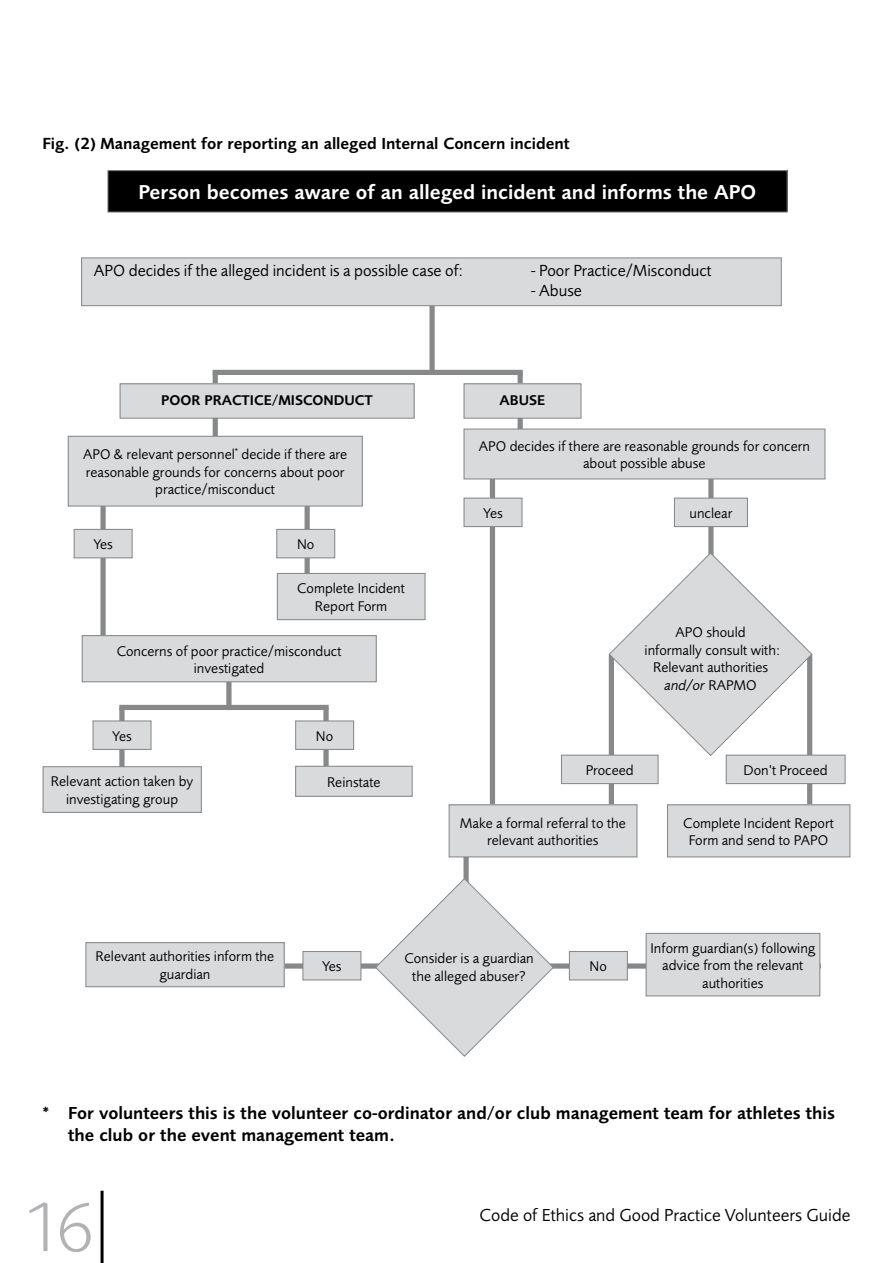
<style>
.page{position:relative;width:893px;height:1263px;background:#fff}
.page>*{position:absolute;margin:0;border:0;box-sizing:border-box;transform-origin:0 0}
.t1{font:300 72px "Foundry Sans";color:#b1b2b4}
.t2{font:600 20.7px "Foundry Sans";color:#fff}
.t3{font:600 18px/21.6px "Foundry Sans";color:#000}
.t4{font:18px "Foundry Sans";color:#000}
.t5{font:16.8px "Foundry Sans";color:#000}
.t6{font:600 16.8px "Foundry Sans";color:#000}
.t7{font:14.7px/17.4px "Foundry Sans";color:#000;text-align:center}
.t8{font:600 14.7px "Foundry Sans";color:#000}
.s1{font-style:italic}
</style>
<div class="page">
<hr style="left:101px;top:1191px;width:3px;height:72px;background:#000">
<div style="left:807px;top:654px;width:5px;height:179px;background:#878889"></div>
<div style="left:726px;top:755px;width:119px;height:29px;background:#d9dadb"></div>
<div style="left:726px;top:755px;width:120px;height:29px;border:1px solid #878889"></div>
<div style="left:429px;top:281px;width:6px;height:91px;background:#878889"></div>
<div style="left:518px;top:372px;width:5px;height:97px;background:#878889"></div>
<div style="left:213px;top:372px;width:5px;height:117px;background:#878889"></div>
<div style="left:213px;top:370px;width:310px;height:5px;background:#878889"></div>
<div style="left:100px;top:482px;width:6px;height:188px;background:#878889"></div>
<div style="left:119px;top:707px;width:6px;height:88px;background:#878889"></div>
<div style="left:226px;top:650px;width:6px;height:58px;background:#878889"></div>
<div style="left:119px;top:705px;width:210px;height:5px;background:#878889"></div>
<div style="left:305px;top:482px;width:5px;height:117px;background:#878889"></div>
<div style="left:323px;top:707px;width:6px;height:89px;background:#878889"></div>
<div style="left:490px;top:449px;width:5px;height:397px;background:#878889"></div>
<div style="left:463px;top:814px;width:6px;height:184px;background:#878889"></div>
<div style="left:109px;top:963px;width:712px;height:6px;background:#878889"></div>
<div style="left:609px;top:654px;width:5px;height:190px;background:#878889"></div>
<div style="left:708px;top:466px;width:6px;height:106px;background:#878889"></div>
<div style="left:108px;top:171px;width:679px;height:41px;background:#000"></div>
<div style="left:107px;top:170px;width:681px;height:43px;border:1px solid #878889"></div>
<div style="left:82px;top:258px;width:699px;height:48px;background:#d9dadb"></div>
<div style="left:81px;top:257px;width:701px;height:49px;border:1px solid #878889"></div>
<div style="left:120px;top:384px;width:294px;height:34px;background:#d9dadb"></div>
<div style="left:120px;top:383px;width:295px;height:36px;border:1px solid #878889"></div>
<div style="left:464px;top:384px;width:117px;height:34px;background:#d9dadb"></div>
<div style="left:463px;top:383px;width:118px;height:36px;border:1px solid #878889"></div>
<div style="left:82px;top:636px;width:294px;height:46px;background:#d9dadb"></div>
<div style="left:82px;top:635px;width:295px;height:47px;border:1px solid #878889"></div>
<div style="left:277px;top:573px;width:148px;height:47px;background:#d9dadb"></div>
<div style="left:277px;top:573px;width:149px;height:47px;border:1px solid #878889"></div>
<div style="left:43px;top:767px;width:158px;height:45px;background:#d9dadb"></div>
<div style="left:43px;top:766px;width:159px;height:47px;border:1px solid #878889"></div>
<div style="left:296px;top:766px;width:116px;height:30px;background:#d9dadb"></div>
<div style="left:295px;top:766px;width:118px;height:31px;border:1px solid #878889"></div>
<div style="left:74px;top:529px;width:58px;height:29px;background:#d9dadb"></div>
<div style="left:74px;top:529px;width:59px;height:29px;border:1px solid #878889"></div>
<div style="left:277px;top:529px;width:58px;height:29px;background:#d9dadb"></div>
<div style="left:276px;top:529px;width:59px;height:29px;border:1px solid #878889"></div>
<div style="left:93px;top:721px;width:58px;height:28px;background:#d9dadb"></div>
<div style="left:93px;top:720px;width:59px;height:30px;border:1px solid #878889"></div>
<div style="left:296px;top:721px;width:58px;height:28px;background:#d9dadb"></div>
<div style="left:295px;top:720px;width:59px;height:30px;border:1px solid #878889"></div>
<div style="left:464px;top:498px;width:58px;height:29px;background:#d9dadb"></div>
<div style="left:463px;top:498px;width:59px;height:29px;border:1px solid #878889"></div>
<div style="left:674px;top:498px;width:73px;height:29px;background:#d9dadb"></div>
<div style="left:674px;top:498px;width:74px;height:29px;border:1px solid #878889"></div>
<div style="left:561px;top:755px;width:97px;height:29px;background:#d9dadb"></div>
<div style="left:561px;top:755px;width:98px;height:29px;border:1px solid #878889"></div>
<div style="left:68px;top:436px;width:294px;height:70px;background:#d9dadb"></div>
<div style="left:68px;top:436px;width:295px;height:71px;border:1px solid #878889"></div>
<div style="left:464px;top:429px;width:361px;height:50px;background:#d9dadb"></div>
<div style="left:463px;top:428px;width:362px;height:51px;border:1px solid #878889"></div>
<div style="left:667px;top:805px;width:183px;height:52px;background:#d9dadb"></div>
<div style="left:667px;top:804px;width:183px;height:53px;border:1px solid #878889"></div>
<div style="left:449px;top:805px;width:188px;height:52px;background:#d9dadb"></div>
<div style="left:449px;top:804px;width:188px;height:53px;border:1px solid #878889"></div>
<svg style="left:608px;top:552px;width:205px;height:204px"></svg>
<div style="left:303px;top:951px;width:58px;height:29px;background:#d9dadb"></div>
<div style="left:302px;top:951px;width:59px;height:29px;border:1px solid #878889"></div>
<div style="left:86px;top:943px;width:198px;height:44px;background:#d9dadb"></div>
<div style="left:85px;top:942px;width:200px;height:45px;border:1px solid #878889"></div>
<div style="left:646px;top:933px;width:174px;height:63px;background:#d9dadb"></div>
<div style="left:646px;top:933px;width:174px;height:63px;border:1px solid #878889"></div>
<div style="left:569px;top:951px;width:58px;height:29px;background:#d9dadb"></div>
<div style="left:569px;top:951px;width:59px;height:29px;border:1px solid #878889"></div>
<svg style="left:374px;top:877px;width:180px;height:180px"></svg>
<p class="t6" style="left:43px;top:133px;width:529px">Fig. (2) Management for reporting an alleged Internal Concern incident</p>
<h2 class="t2" style="left:139px;top:180px;width:619px">Person becomes aware of an alleged incident and informs the APO</h2>
<p class="t5" style="left:94px;top:260px;width:371px">APO decides if the alleged incident is a possible case of:</p>
<p class="t5" style="left:531px;top:260px;width:183px">- Poor Practice/Misconduct</p>
<p class="t5" style="left:531px;top:281px;width:53px">- Abuse</p>
<p class="t8" style="left:161px;top:392px;width:213px">POOR PRACTICE/MISCONDUCT</p>
<p class="t8" style="left:499px;top:392px;width:47px">ABUSE</p>
<p class="t7" style="left:83px;top:445px;width:266px">APO &amp; relevant personnel<sup>*</sup> decide if there are reasonable grounds for concerns about poor practice/misconduct</p>
<p class="t7" style="left:479px;top:437px;width:333px">APO decides if there are reasonable grounds for concern about possible abuse</p>
<p class="t7" style="left:93px;top:535px;width:21px">Yes</p>
<p class="t7" style="left:297px;top:535px;width:19px">No</p>
<p class="t7" style="left:297px;top:580px;width:109px">Complete Incident<br>Report Form</p>
<p class="t7" style="left:117px;top:642px;width:226px">Concerns of poor practice/misconduct investigated</p>
<p class="t7" style="left:112px;top:727px;width:21px">Yes</p>
<p class="t7" style="left:316px;top:727px;width:19px">No</p>
<p class="t7" style="left:51px;top:773px;width:144px">Relevant action taken by investigating group</p>
<p class="t7" style="left:327px;top:773px;width:55px">Reinstate</p>
<p class="t7" style="left:483px;top:504px;width:21px">Yes</p>
<p class="t7" style="left:689px;top:504px;width:44px">unclear</p>
<p class="t7" style="left:645px;top:624px;width:137px">APO should<br>informally consult with:<br>Relevant authorities <span class="s1">and/or</span> RAPMO</p>
<p class="t7" style="left:586px;top:761px;width:50px">Proceed</p>
<p class="t7" style="left:460px;top:814px;width:167px">Make a formal referral to the relevant authorities</p>
<p class="t7" style="left:743px;top:761px;width:86px">Don’t Proceed</p>
<p class="t7" style="left:683px;top:814px;width:152px">Complete Incident Report<br>Form and send to PAPO</p>
<p class="t7" style="left:96px;top:948px;width:180px">Relevant authorities inform the guardian</p>
<p class="t7" style="left:650px;top:939px;width:166px">Inform guardian(s) following advice from the relevant authorities</p>
<p class="t7" style="left:404px;top:949px;width:131px">Consider is a guardian the alleged abuser?</p>
<p class="t7" style="left:322px;top:957px;width:21px">Yes</p>
<p class="t7" style="left:590px;top:957px;width:19px">No</p>
<p class="t3" style="left:68px;top:1102px;width:768px;text-indent:-26px">* For volunteers this is the volunteer co-ordinator and/or club management team for athletes this the club or the event management team.</p>
<h1 class="t1" style="left:24px;top:1184px;width:32px">16</h1>
<p class="t4" style="left:480px;top:1205px;width:372px">Code of Ethics and Good Practice Volunteers Guide</p>
</div>
